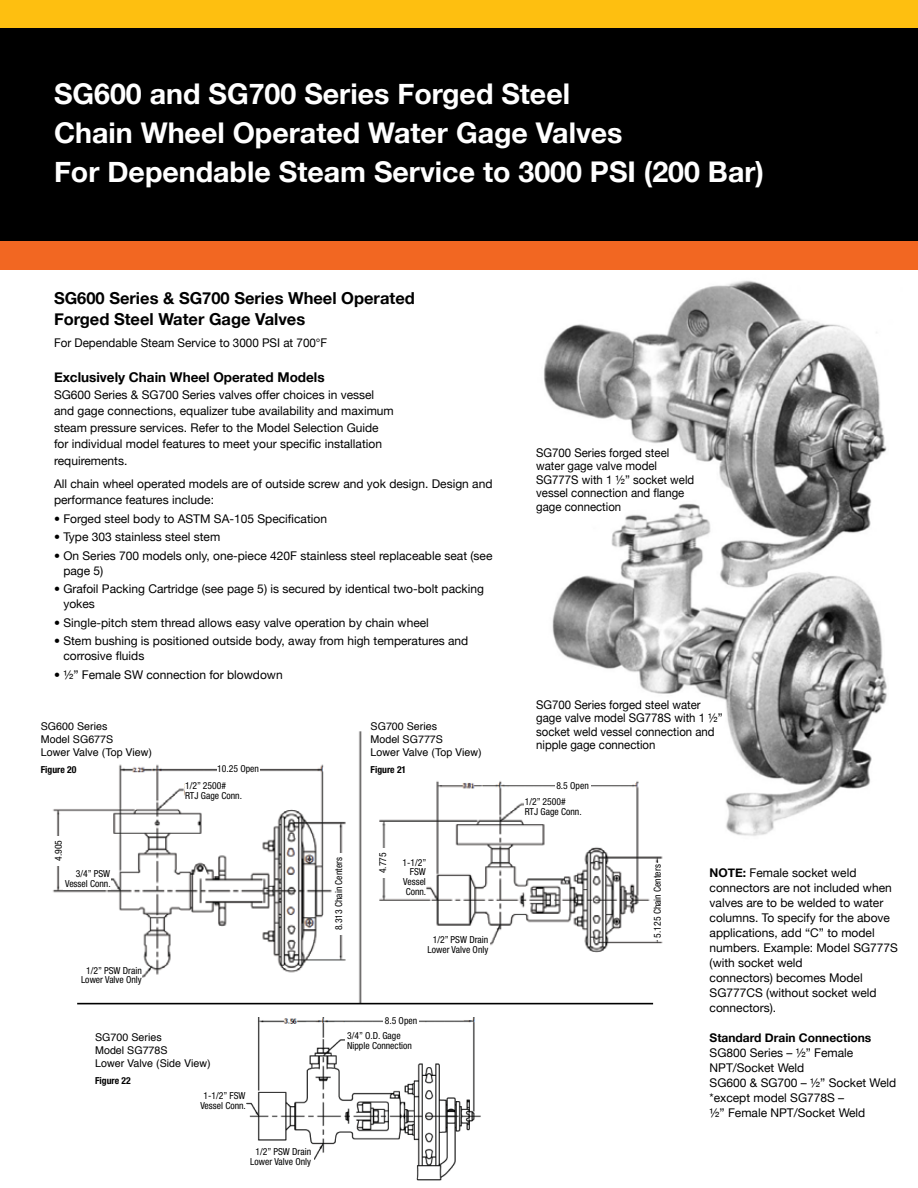
<style>
.page{position:relative;width:918px;height:1188px;background:#fff}
.page>*{position:absolute;margin:0;border:0;box-sizing:border-box;transform-origin:0 0}
.t1{font:700 28.5px/39px "Helvetica Neue";color:#fff}
.t2{font:700 16.5px/21.6px "Helvetica Neue";color:#000}
.t3{font:700 13.5px "Helvetica Neue";color:#000}
.t4{font:12px/15px "Helvetica Neue";color:#000}
.t5{font:12px/13.5px "Helvetica Neue";color:#000;scale:.95 1}
.t6{font:700 12px "Helvetica Neue";color:#000}
.t7{font:10.65px/12.9px "Helvetica";color:#000}
.t8{font:condensed 9.6px/9.6px "Helvetica Neue";color:#000}
.t9{font:700 condensed 9.6px "Helvetica Neue";color:#000}
.s1{font-weight:700}
</style>
<div class="page">
<img style="left:544px;top:280px;width:343px;height:556px">
<img style="left:52px;top:722px;width:646px;height:282px">
<img style="left:246px;top:1017px;width:235px;height:164px">
<div style="left:73px;top:966px;width:69px;height:21px;background:#fff"></div>
<div style="left:185px;top:782px;width:69px;height:21px;background:#fff"></div>
<div style="left:525px;top:797px;width:69px;height:21px;background:#fff"></div>
<div style="left:217px;top:765px;width:43px;height:12px;background:#fff"></div>
<div style="left:555px;top:782px;width:35px;height:10px;background:#fff"></div>
<div style="left:63px;top:870px;width:47px;height:19px;background:#fff"></div>
<div style="left:391px;top:858px;width:35px;height:38px;background:#fff"></div>
<div style="left:379px;top:848px;width:9px;height:30px;background:#fff"></div>
<div style="left:54px;top:836px;width:9px;height:29px;background:#fff"></div>
<div style="left:653px;top:863px;width:12px;height:76px;background:#fff"></div>
<div style="left:335px;top:853px;width:10px;height:82px;background:#fff"></div>
<div style="left:371px;top:765px;width:51px;height:21px;background:#fff"></div>
<div style="left:41px;top:765px;width:51px;height:21px;background:#fff"></div>
<hr style="left:77px;top:1003px;width:576px;height:1px;background:#000">
<div style="left:383px;top:1017px;width:36px;height:10px;background:#fff"></div>
<div style="left:345px;top:1032px;width:89px;height:28px;background:#fff"></div>
<div style="left:453px;top:938px;width:37px;height:12px;background:#fff"></div>
<div style="left:419px;top:935px;width:69px;height:21px;background:#fff"></div>
<div style="left:246px;top:1147px;width:68px;height:19px;background:#fff"></div>
<div style="left:242px;top:1147px;width:69px;height:22px;background:#fff"></div>
<svg style="left:174px;top:722px;width:197px;height:9px"></svg>
<div style="left:371px;top:722px;width:132px;height:43px;background:#fff"></div>
<div style="left:41px;top:722px;width:133px;height:36px;background:#fff"></div>
<div style="left:0;top:27px;width:918px;height:215px;background:#000"></div>
<div style="left:0;top:242px;width:918px;height:28px;background:#f26722"></div>
<div style="left:0;top:0;width:918px;height:27px;background:#febf10"></div>
<h1 class="t1" style="left:54px;top:74px;width:712px">SG600 and SG700 Series Forged Steel<br>Chain Wheel Operated Water Gage Valves<br>For Dependable Steam Service to 3000 PSI (200 Bar)</h1>
<h2 class="t2" style="left:54px;top:287px;width:362px">SG600 Series &amp; SG700 Series Wheel Operated<br>Forged Steel Water Gage Valves</h2>
<p class="t4" style="left:54px;top:335px;width:275px">For Dependable Steam Service to 3000 PSI at 700°F</p>
<p class="t3" style="left:54px;top:369px;width:272px">Exclusively Chain Wheel Operated Models</p>
<p class="t4" style="left:54px;top:386px;width:341px;line-height:16.5px">SG600 Series &amp; SG700 Series valves offer choices in vessel and gage connections, equalizer tube availability and maximum steam pressure services. Refer to the Model Selection Guide for individual model features to meet your specific installation requirements.</p>
<p class="t4" style="left:54px;top:475px;width:440px;line-height:16.5px">All chain wheel operated models are of outside screw and yok design. Design and performance features include:</p>
<p class="t4" style="left:54px;top:511px;width:275px">• Forged steel body to ASTM SA-105 Specification</p>
<p class="t4" style="left:54px;top:529px;width:168px">• Type 303 stainless steel stem</p>
<p class="t4" style="left:63px;top:548px;width:431px;text-indent:-9px">• On Series 700 models only, one-piece 420F stainless steel replaceable seat (see page 5)</p>
<p class="t4" style="left:63px;top:581px;width:422px;text-indent:-9px">• Grafoil Packing Cartridge (see page 5) is secured by identical two-bolt packing yokes</p>
<p class="t4" style="left:54px;top:615px;width:376px">• Single-pitch stem thread allows easy valve operation by chain wheel</p>
<p class="t4" style="left:63px;top:634px;width:407px;text-indent:-9px">• Stem bushing is positioned outside body, away from high temperatures and corrosive fluids</p>
<p class="t4" style="left:54px;top:667px;width:230px">• ½” Female SW connection for blowdown</p>
<p class="t8" style="left:124px;top:403px;width:22px">2.625</p>
<p class="t8" style="left:217px;top:403px;width:44px">5.25 Closed</p>
<p class="t8" style="left:195px;top:430px;width:66px">3/4” O.D. Gage<br>Nipple Connection</p>
<p class="t8" style="left:55px;top:480px;width:34px;text-align:right">3/4” NPT<br>Conn.</p>
<p class="t8" style="left:365px;top:486px;width:38px">3/4” 300#</p>
<p class="t8" style="left:63px;top:533px;width:22px">1.375</p>
<p class="t8" style="left:384px;top:560px;width:13px;rotate:-90deg">2.5</p>
<p class="t9" style="left:52px;top:602px;width:33px">Figure 5</p>
<p class="t7" style="left:41px;top:720px;width:113px">SG600 Series<br>Model SG677S<br>Lower Valve (Top View)</p>
<p class="t7" style="left:371px;top:720px;width:113px">SG700 Series<br>Model SG777S<br>Lower Valve (Top View)</p>
<p class="t8" style="left:217px;top:764px;width:43px">10.25 Open</p>
<p class="t9" style="left:41px;top:764px;width:37px">Figure 20</p>
<p class="t9" style="left:371px;top:764px;width:37px">Figure 21</p>
<p class="t8" style="left:185px;top:781px;width:58px">1/2” 2500#<br>RTJ Gage Conn.</p>
<p class="t8" style="left:53px;top:861px;width:22px;rotate:-90deg">4.905</p>
<p class="t8" style="left:378px;top:873px;width:22px;rotate:-90deg">4.775</p>
<p class="t8" style="left:334px;top:930px;width:75px;rotate:-90deg">8.313 Chain Centers</p>
<p class="t8" style="left:65px;top:869px;width:47px;text-align:right">3/4” PSW<br>Vessel Conn.</p>
<p class="t8" style="left:402px;top:857px;width:25px;text-align:right">1-1/2”<br>FSW<br>Vessel<br>Conn.</p>
<p class="t8" style="left:81px;top:965px;width:62px;text-align:center">1/2” PSW Drain<br>Lower Valve Only</p>
<p class="t7" style="left:95px;top:1032px;width:117px">SG700 Series<br>Model SG778S<br>Lower Valve (Side View)</p>
<p class="t9" style="left:95px;top:1075px;width:37px">Figure 22</p>
<p class="t8" style="left:200px;top:1091px;width:47px;text-align:center">1-1/2” FSW<br>Vessel Conn.</p>
<p class="t8" style="left:250px;top:1147px;width:62px;text-align:center">1/2” PSW Drain<br>Lower Valve Only</p>
<p class="t8" style="left:427px;top:935px;width:62px;text-align:center">1/2” PSW Drain<br>Lower Valve Only</p>
<p class="t8" style="left:347px;top:1013px;width:72px;line-height:15.1px;text-indent:38px">8.5 Open<br>3/4” O.D. Gage</p>
<p class="t8" style="left:347px;top:1041px;width:66px">Nipple Connection</p>
<p class="t5" style="left:536px;top:446px;width:168px">SG700 Series forged steel water gage valve model<br>SG777S with 1 ½” socket weld vessel connection and flange gage connection</p>
<p class="t5" style="left:536px;top:697px;width:198px">SG700 Series forged steel water gage valve model SG778S with 1 ½” socket weld vessel connection and nipple gage connection</p>
<p class="t8" style="left:556px;top:781px;width:34px">8.5 Open</p>
<p class="t8" style="left:525px;top:797px;width:58px">1/2” 2500#<br>RTJ Gage Conn.</p>
<p class="t8" style="left:652px;top:938px;width:75px;rotate:-90deg">5.125 Chain Centers</p>
<p class="t4" style="left:710px;top:865px;width:190px"><span class="s1">NOTE:</span> Female socket weld connectors are not included when valves are to be welded to water columns. To specify for the above applications, add “C” to model numbers. Example: Model SG777S (with socket weld<br>connectors) becomes Model<br>SG777CS (without socket weld connectors).</p>
<p class="t6" style="left:710px;top:1030px;width:163px">Standard Drain Connections</p>
<p class="t4" style="left:710px;top:1045px;width:188px">SG800 Series – ½” Female<br>NPT/Socket Weld<br>SG600 &amp; SG700 – ½” Socket Weld *except model SG778S –<br>½” Female NPT/Socket Weld</p>
</div>
